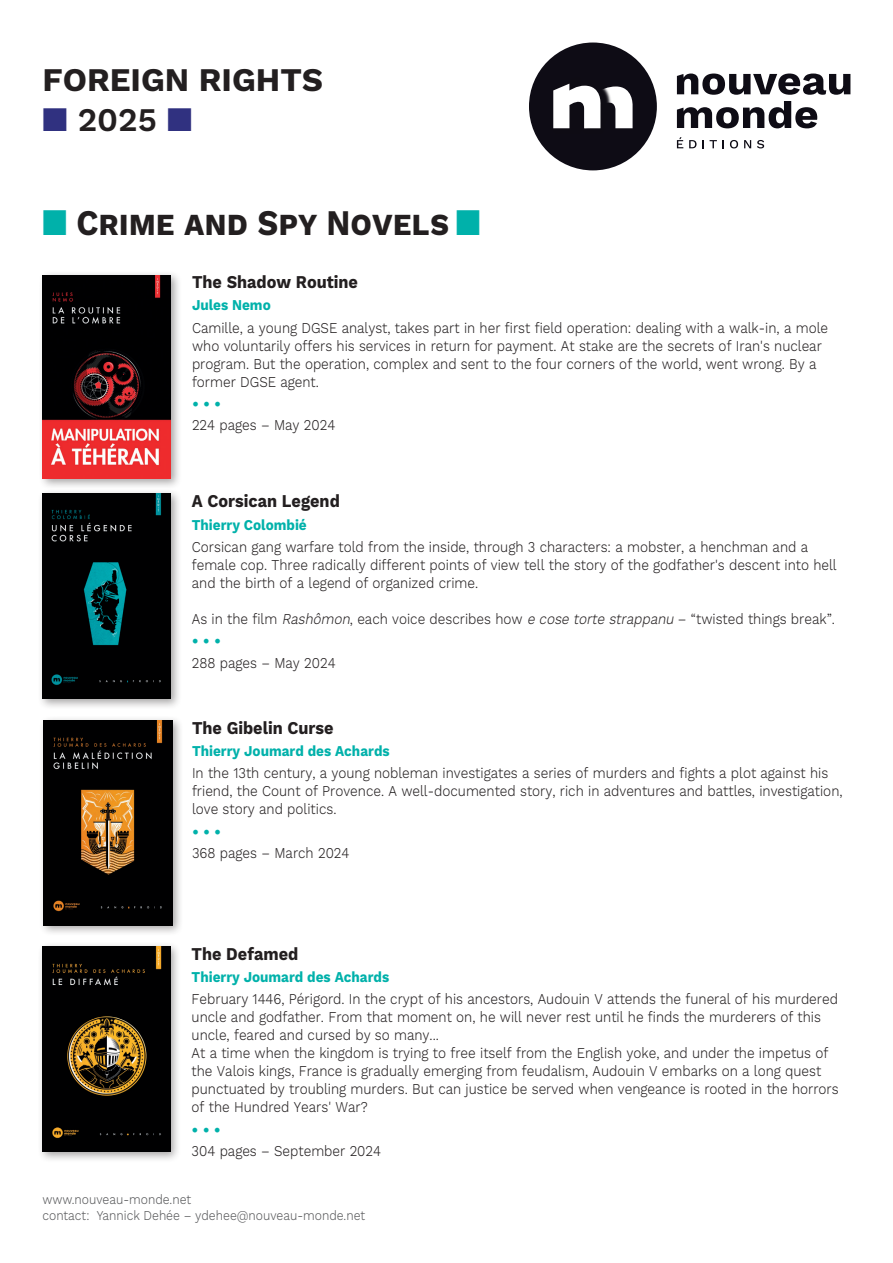
<style>
.page{position:relative;width:893px;height:1263px;background:#fff}
.page>*{position:absolute;margin:0;border:0;box-sizing:border-box;transform-origin:0 0}
.t1{font:700 36px "Work Sans";color:#231f20;scale:.9 1}
.t2{font:700 33px "Work Sans";color:#231f20}
.t3{font:600 33px "Work Sans";color:#231f20}
.t4{font:700 18px "Work Sans";color:#231f20;scale:.9 1}
.t5{font:18px "Minion Pro";color:#00b1aa}
.t6{font:300 15px/18px "Work Sans";color:#231f20;scale:.9 1}
.t7{font:700 15px "Work Sans";color:#00b1aa;scale:.9 1}
.t8{font:300 13.5px/16.2px "Work Sans";color:#57585a;scale:.9 1}
.s1{color:#303180}
.s2{color:#00b1aa}
.s3{font-style:italic}
</style>
<div class="page">
<div style="left:529px;top:43px;width:128px;height:127px;background:#0e0c15;border-radius:50%"></div>
<img style="left:542px;top:65px;width:81px;height:64px">
<svg style="left:553px;top:84px;width:80px;height:44px"></svg>
<svg style="left:677px;top:74px;width:173px;height:21px"></svg>
<svg style="left:677px;top:101px;width:140px;height:27px"></svg>
<svg style="left:677px;top:137px;width:6px;height:11px"></svg>
<svg style="left:689px;top:140px;width:7px;height:8px"></svg>
<svg style="left:710px;top:140px;width:14px;height:8px"></svg>
<svg style="left:730px;top:140px;width:8px;height:8px"></svg>
<svg style="left:744px;top:140px;width:7px;height:8px"></svg>
<svg style="left:757px;top:140px;width:7px;height:8px"></svg>
<div style="left:38px;top:270px;width:144px;height:219px;background:#231f20;opacity:.4"></div>
<img style="left:43px;top:275px;width:128px;height:203px">
<div style="left:37px;top:488px;width:145px;height:222px;background:#231f20;opacity:.4"></div>
<img style="left:43px;top:494px;width:128px;height:205px">
<div style="left:38px;top:715px;width:145px;height:221px;background:#231f20;opacity:.4"></div>
<img style="left:44px;top:720px;width:128px;height:205px">
<div style="left:37px;top:941px;width:144px;height:222px;background:#231f20;opacity:.4"></div>
<img style="left:43px;top:946px;width:127px;height:205px">
<h2 class="t2" style="left:43px;top:61px;width:282px">FOREIGN RIGHTS</h2>
<h2 class="t3" style="left:43px;top:100px;width:151px"><span class="s1">■</span> 2025 <span class="s1">■</span></h2>
<h1 class="t1" style="left:43px;top:202px;width:488px"><span class="s2">■</span> Crime and Spy Novels <span class="s2">■</span></h1>
<p class="t4" style="left:192px;top:271px;width:186px">The Shadow Routine</p>
<p class="t7" style="left:192px;top:296px;width:89px">Jules Nemo</p>
<p class="t6" style="left:192px;top:319px;width:708px">Camille, a young DGSE analyst, takes part in her first field operation: dealing with a walk-in, a mole who voluntarily offers his services in return for payment. At stake are the secrets of Iran's nuclear program. But the operation, complex and sent to the four corners of the world, went wrong. By a former DGSE agent.</p>
<p class="t5" style="left:192px;top:390px;width:31px">• • •</p>
<p class="t6" style="left:192px;top:417px;width:161px">224 pages – May 2024</p>
<p class="t4" style="left:192px;top:491px;width:166px">A Corsican Legend</p>
<p class="t7" style="left:192px;top:516px;width:129px">Thierry Colombié</p>
<p class="t6" style="left:192px;top:538px;width:718px">Corsican gang warfare told from the inside, through 3 characters: a mobster, a henchman and a female cop. Three radically different points of view tell the story of the godfather's descent into hell and the birth of a legend of organized crime.</p>
<p class="t6" style="left:192px;top:610px;width:716px">As in the film <span class="s3">Rashômon</span>, each voice describes how <span class="s3">e cose torte strappanu</span> – “twisted things break”.</p>
<p class="t5" style="left:192px;top:628px;width:31px">• • •</p>
<p class="t6" style="left:192px;top:654px;width:161px">288 pages – May 2024</p>
<p class="t4" style="left:192px;top:717px;width:159px">The Gibelin Curse</p>
<p class="t7" style="left:192px;top:742px;width:221px">Thierry Joumard des Achards</p>
<p class="t6" style="left:192px;top:765px;width:724px">In the 13th century, a young nobleman investigates a series of murders and fights a plot against his friend, the Count of Provence. A well-documented story, rich in adventures and battles, investigation, love story and politics.</p>
<p class="t5" style="left:192px;top:818px;width:31px">• • •</p>
<p class="t6" style="left:192px;top:845px;width:177px">368 pages – March 2024</p>
<p class="t4" style="left:192px;top:943px;width:120px">The Defamed</p>
<p class="t7" style="left:192px;top:968px;width:221px">Thierry Joumard des Achards</p>
<p class="t6" style="left:192px;top:991px;width:720px">February 1446, Périgord. In the crypt of his ancestors, Audouin V attends the funeral of his murdered uncle and godfather. From that moment on, he will never rest until he finds the murderers of this uncle, feared and cursed by so many...<br>At a time when the kingdom is trying to free itself from the English yoke, and under the impetus of the Valois kings, France is gradually emerging from feudalism, Audouin V embarks on a long quest punctuated by troubling murders. But can justice be served when vengeance is rooted in the horrors of the Hundred Years' War?</p>
<p class="t5" style="left:192px;top:1116px;width:31px">• • •</p>
<p class="t6" style="left:192px;top:1143px;width:212px">304 pages – September 2024</p>
<p class="t8" style="left:43px;top:1192px;width:360px">www.nouveau-monde.net<br>contact: Yannick Dehée – ydehee@nouveau-monde.net</p>
</div>
